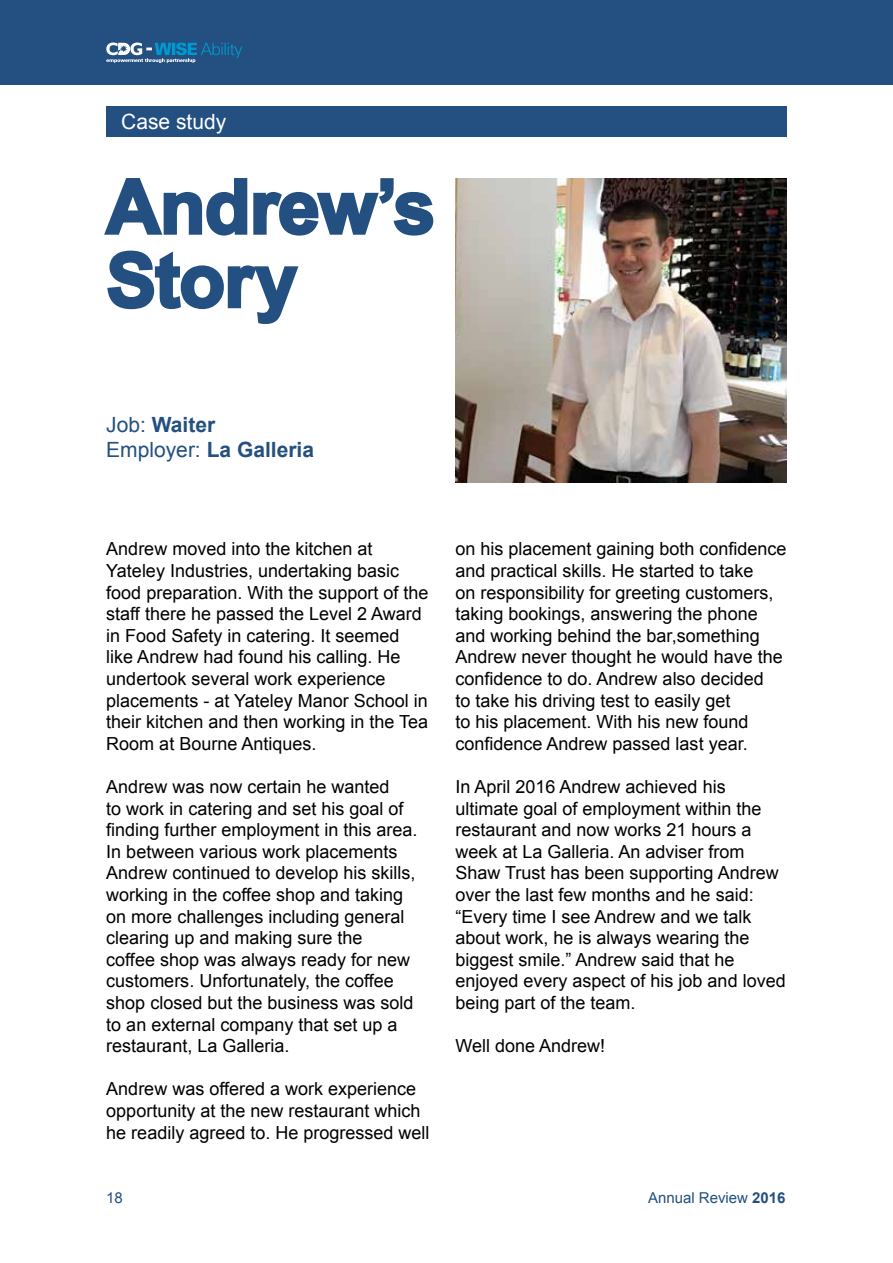
<style>
.page{position:relative;width:893px;height:1263px;background:#fff}
.page>*{position:absolute;margin:0;border:0;box-sizing:border-box;transform-origin:0 0}
.t1{font:700 75px/73.5px "Arial";letter-spacing:-.01em;color:#235080}
.t2{font:700 21px/25.5px "Arial";color:#235080}
.t3{font:21px "Arial";color:#fff}
.t4{font:18px/21.6px "Arial";color:#000}
.t5{font:15px "Arial";color:#235080}
.s1{font-weight:400}
.s2{font-weight:700}
</style>
<div class="page">
<div style="left:0;top:0;width:893px;height:84px;background:#235080"></div>
<svg style="left:106px;top:42px;width:136px;height:21px"></svg>
<div style="left:106px;top:106px;width:681px;height:31px;background:#235080"></div>
<svg style="left:104px;top:178px;width:330px;height:58px"></svg>
<svg style="left:107px;top:250px;width:192px;height:74px"></svg>
<img style="left:455px;top:179px;width:332px;height:304px">
<p class="t3" style="left:121px;top:108px;width:107px">Case study</p>
<h1 class="t1" style="left:106px;top:172px;width:331px">Andrew’s<br>Story</h1>
<p class="t2" style="left:106px;top:412px;width:209px"><span class="s1">Job:</span> Waiter<br><span class="s1">Employer:</span> La Galleria</p>
<p class="t4" style="left:106px;top:538px;width:324px">Andrew moved into the kitchen at Yateley Industries, undertaking basic food preparation. With the support of the staff there he passed the Level 2 Award in Food Safety in catering. It seemed like Andrew had found his calling. He undertook several work experience placements - at Yateley Manor School in their kitchen and then working in the Tea Room at Bourne Antiques.</p>
<p class="t4" style="left:106px;top:776px;width:313px">Andrew was now certain he wanted<br>to work in catering and set his goal of finding further employment in this area.<br>In between various work placements Andrew continued to develop his skills, working in the coffee shop and taking on more challenges including general clearing up and making sure the<br>coffee shop was always ready for new customers. Unfortunately, the coffee shop closed but the business was sold to an external company that set up a restaurant, La Galleria.</p>
<p class="t4" style="left:106px;top:1078px;width:325px">Andrew was offered a work experience opportunity at the new restaurant which he readily agreed to. He progressed well</p>
<p class="t4" style="left:455px;top:538px;width:333px">on his placement gaining both confidence and practical skills. He started to take<br>on responsibility for greeting customers, taking bookings, answering the phone and working behind the bar,something Andrew never thought he would have the confidence to do. Andrew also decided<br>to take his driving test to easily get<br>to his placement. With his new found confidence Andrew passed last year.</p>
<p class="t4" style="left:455px;top:776px;width:332px">In April 2016 Andrew achieved his ultimate goal of employment within the restaurant and now works 21 hours a week at La Galleria. An adviser from Shaw Trust has been supporting Andrew over the last few months and he said: “Every time I see Andrew and we talk about work, he is always wearing the biggest smile.” Andrew said that he enjoyed every aspect of his job and loved being part of the team.</p>
<p class="t4" style="left:455px;top:1035px;width:151px">Well done Andrew!</p>
<p class="t5" style="left:106px;top:1187px;width:18px">18</p>
<p class="t5" style="left:648px;top:1187px;width:139px">Annual Review <span class="s2">2016</span></p>
</div>
